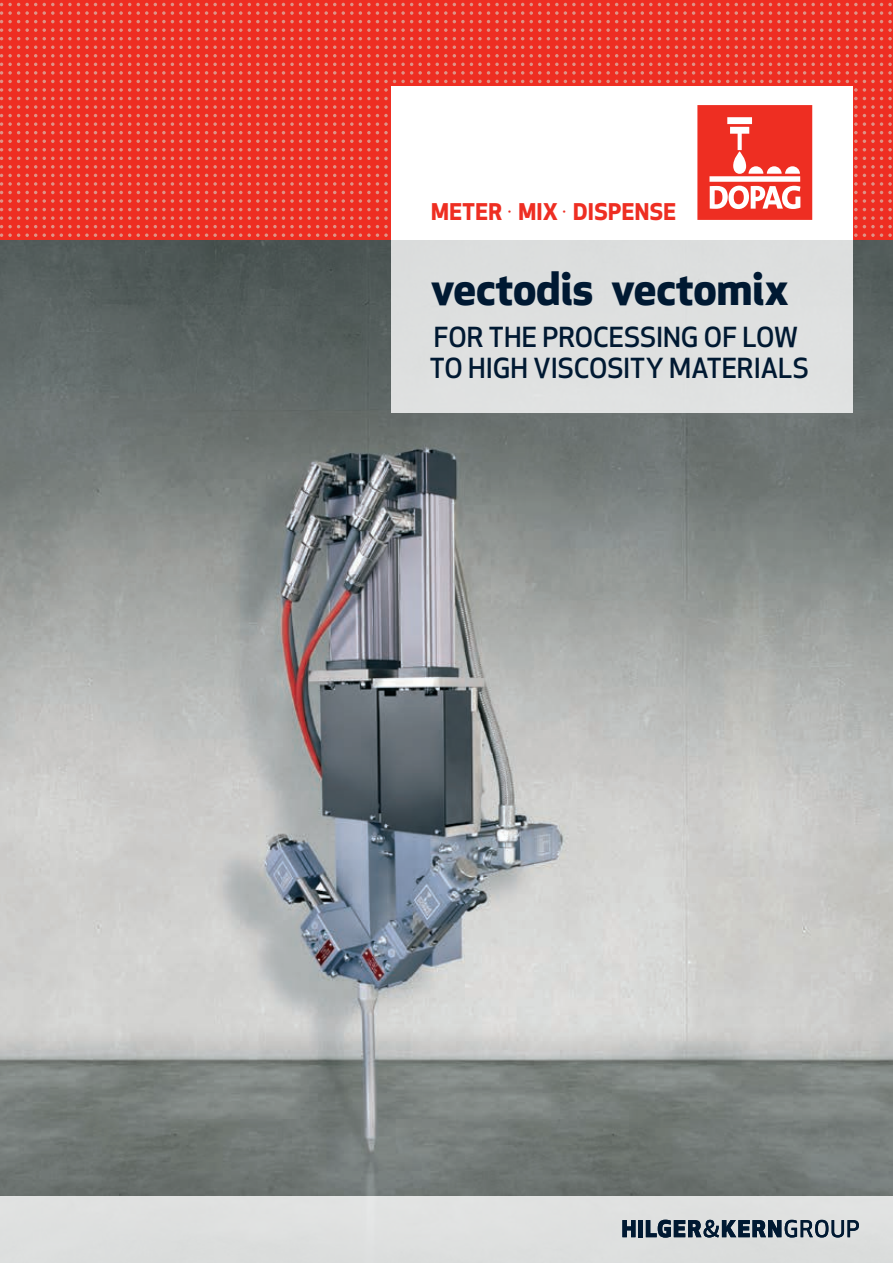
<style>
.page{position:relative;width:893px;height:1263px;background:#fff}
.page>*{position:absolute;margin:0;border:0;box-sizing:border-box;transform-origin:0 0}
.t1{font:700 45px "Apex New";letter-spacing:-.01em;color:#001932}
.t2{font:500 27px/31.5px "Apex New";color:#001932}
.t3{font:700 22.5px "Apex New";letter-spacing:.02em;color:#ee2e22}
.s1{font-weight:400}
</style>
<div class="page">
<img style="left:0;top:239px;width:893px;height:957px">
<div style="left:0;top:1196px;width:893px;height:67px;background:#dee0df"></div>
<div style="left:0;top:0;width:893px;height:239px;background:#ee2e22"></div>
<svg style="left:0;top:3px;width:37px;height:148px"></svg>
<svg style="left:43px;top:3px;width:199px;height:148px"></svg>
<svg style="left:248px;top:3px;width:88px;height:148px"></svg>
<svg style="left:342px;top:3px;width:199px;height:148px"></svg>
<svg style="left:547px;top:3px;width:88px;height:81px"></svg>
<svg style="left:846px;top:3px;width:46px;height:148px"></svg>
<svg style="left:0;top:157px;width:37px;height:80px"></svg>
<svg style="left:43px;top:157px;width:199px;height:80px"></svg>
<svg style="left:248px;top:157px;width:88px;height:80px"></svg>
<svg style="left:342px;top:157px;width:46px;height:80px"></svg>
<svg style="left:854px;top:157px;width:38px;height:80px"></svg>
<div style="left:391px;top:86px;width:462px;height:153px;background:#fff"></div>
<svg style="left:641px;top:3px;width:199px;height:217px"></svg>
<div style="left:391px;top:239px;width:462px;height:173px;background:#dee0df"></div>
<svg style="left:622px;top:1220px;width:13px;height:17px"></svg>
<div style="left:638px;top:1220px;width:5px;height:17px;background:#001932"></div>
<svg style="left:646px;top:1220px;width:213px;height:17px"></svg>
<p class="t3" style="left:431px;top:195px;width:246px">METER <span class="s1">·</span> MIX <span class="s1">·</span> DISPENSE</p>
<h1 class="t1" style="left:431px;top:255px;width:359px">vectodis vectomix</h1>
<p class="t2" style="left:430px;top:320px;width:380px">FOR THE PROCESSING OF LOW<br>TO HIGH VISCOSITY MATERIALS</p>
</div>
